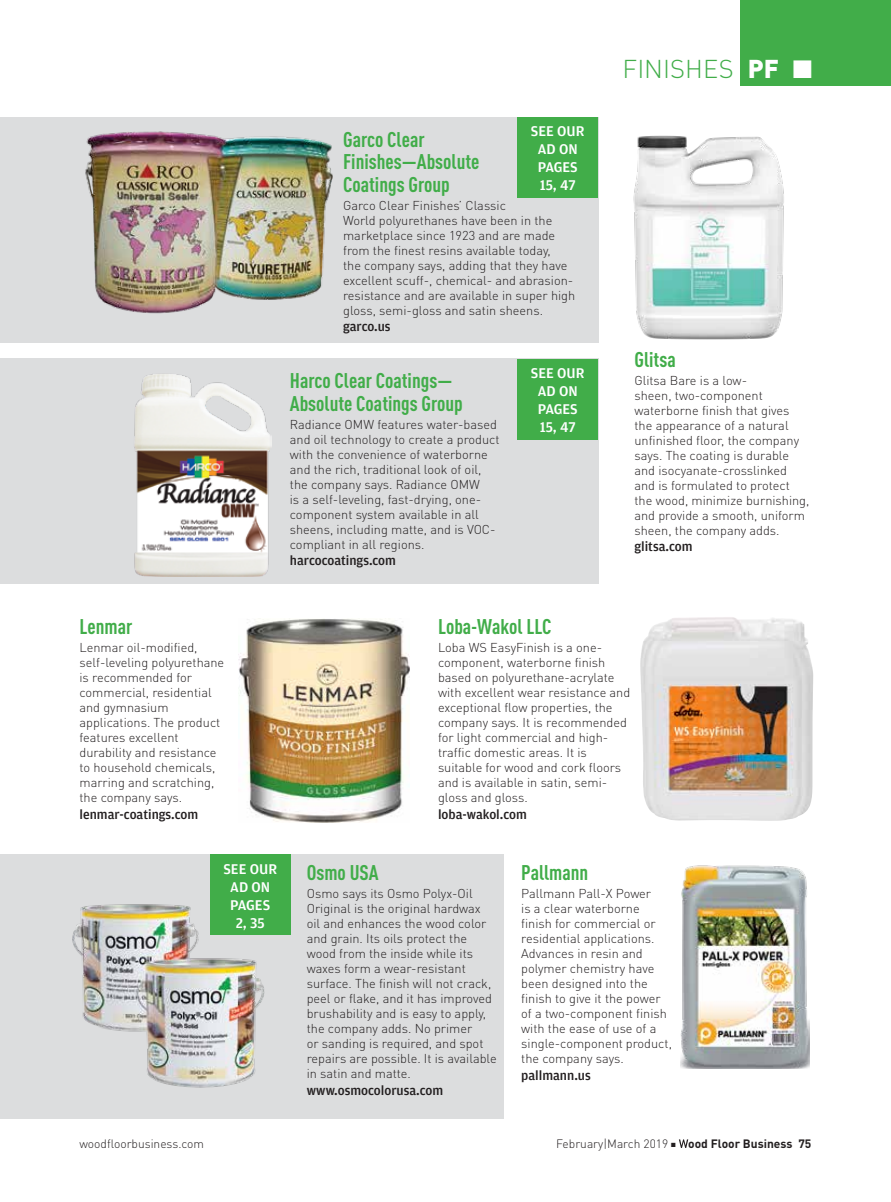
<style>
.page{position:relative;width:891px;height:1202px;background:#fff}
.page>*{position:absolute;margin:0;border:0;box-sizing:border-box;transform-origin:0 0}
.t1{font:300 25.5px "DIN Pro";letter-spacing:.005em;color:#41ad49}
.t2{font:700 condensed 21px/22.5px "DIN Pro";color:#41ad49}
.t3{font:500 15px/18px "Amplitude";color:#fff;text-align:center}
.t4{font:500 13.5px "Amplitude";color:#231f20}
.t5{font:300 12.75px/15px "DIN Pro";color:#231f20}
.t6{font:300 12px "DIN Pro";color:#231f20}
.s1{font-weight:900;color:#fff}
.s2{color:#fff}
.s3{font-weight:700}
</style>
<div class="page">
<svg style="left:679px;top:1139px;width:9px;height:8px"></svg>
<div style="left:0;top:359px;width:598px;height:225px;background:#dcddde"></div>
<div style="left:0;top:117px;width:598px;height:225px;background:#dcddde"></div>
<div style="left:0;top:854px;width:504px;height:264px;background:#dcddde"></div>
<img style="left:85px;top:131px;width:247px;height:183px">
<img style="left:633px;top:135px;width:151px;height:204px">
<img style="left:134px;top:374px;width:138px;height:202px">
<img style="left:238px;top:618px;width:172px;height:204px">
<img style="left:640px;top:617px;width:173px;height:204px">
<img style="left:72px;top:904px;width:192px;height:183px">
<img style="left:680px;top:865px;width:130px;height:203px">
<div style="left:740px;top:0;width:151px;height:86px;background:#41ad49"></div>
<div style="left:518px;top:359px;width:80px;height:81px;background:#41ad49"></div>
<div style="left:518px;top:117px;width:80px;height:81px;background:#41ad49"></div>
<div style="left:210px;top:854px;width:81px;height:81px;background:#41ad49"></div>
<p class="t3" style="left:531px;top:123px;width:55px">SEE OUR<br>AD ON<br>PAGES<br>15, 47</p>
<h2 class="t2" style="left:343px;top:126px;width:138px">Garco Clear<br>Finishes—Absolute<br>Coatings Group</h2>
<p class="t5" style="left:343px;top:196px;width:234px">Garco Clear Finishes’ Classic<br>World polyurethanes have been in the marketplace since 1923 and are made from the finest resins available today,<br>the company says, adding that they have excellent scuff-, chemical- and abrasion&shy;resistance and are available in super high gloss, semi-gloss and satin sheens.</p>
<p class="t4" style="left:343px;top:319px;width:49px">garco.us</p>
<h2 class="t2" style="left:290px;top:367px;width:174px">Harco Clear Coatings—<br>Absolute Coatings Group</h2>
<p class="t5" style="left:290px;top:415px;width:211px">Radiance OMW features water-based and oil technology to create a product with the convenience of waterborne and the rich, traditional look of oil, the company says. Radiance OMW<br>is a self-leveling, fast-drying, one&shy;component system available in all sheens, including matte, and is VOC&shy;compliant in all regions.</p>
<p class="t4" style="left:290px;top:553px;width:108px">harcocoatings.com</p>
<p class="t3" style="left:531px;top:364px;width:55px">SEE OUR<br>AD ON<br>PAGES<br>15, 47</p>
<h1 class="t1" style="left:622px;top:49px;width:192px">FINISHES <span class="s1">PF</span> <span class="s2">■</span></h1>
<h2 class="t2" style="left:634px;top:347px;width:43px">Glitsa</h2>
<p class="t5" style="left:634px;top:372px;width:176px">Glitsa Bare is a low-<br>sheen, two-component waterborne finish that gives the appearance of a natural unfinished floor, the company says. The coating is durable and isocyanate-crosslinked and is formulated to protect the wood, minimize burnishing, and provide a smooth, uniform sheen, the company adds.</p>
<p class="t4" style="left:634px;top:539px;width:60px">glitsa.com</p>
<h2 class="t2" style="left:80px;top:614px;width:54px">Lenmar</h2>
<p class="t5" style="left:80px;top:639px;width:146px">Lenmar oil-modified, self-leveling polyurethane is recommended for commercial, residential and gymnasium applications. The product features excellent durability and resistance to household chemicals, marring and scratching, the company says.</p>
<p class="t4" style="left:80px;top:806px;width:120px">lenmar-coatings.com</p>
<p class="t3" style="left:223px;top:859px;width:55px">SEE OUR<br>AD ON<br>PAGES<br>2, 35</p>
<h2 class="t2" style="left:438px;top:614px;width:115px">Loba-Wakol LLC</h2>
<p class="t5" style="left:438px;top:639px;width:194px">Loba WS EasyFinish is a one&shy;component, waterborne finish based on polyurethane-acrylate with excellent wear resistance and exceptional flow properties, the company says. It is recommended for light commercial and high&shy;traffic domestic areas. It is suitable for wood and cork floors and is available in satin, semi&shy;gloss and gloss.</p>
<p class="t4" style="left:438px;top:806px;width:90px">loba-wakol.com</p>
<h2 class="t2" style="left:307px;top:860px;width:73px">Osmo USA</h2>
<p class="t5" style="left:307px;top:885px;width:192px">Osmo says its Osmo Polyx-Oil<br>Original is the original hardwax oil and enhances the wood color and grain. Its oils protect the wood from the inside while its waxes form a wear-resistant surface. The finish will not crack, peel or flake, and it has improved brushability and is easy to apply, the company adds. No primer<br>or sanding is required, and spot repairs are possible. It is available in satin and matte.</p>
<p class="t4" style="left:307px;top:1082px;width:138px">www.osmocolorusa.com</p>
<h2 class="t2" style="left:521px;top:860px;width:69px">Pallmann</h2>
<p class="t5" style="left:521px;top:885px;width:152px">Pallmann Pall-X Power<br>is a clear waterborne finish for commercial or residential applications.<br>Advances in resin and polymer chemistry have been designed into the finish to give it the power of a two-component finish with the ease of use of a single-component product, the company says.</p>
<p class="t4" style="left:521px;top:1067px;width:71px">pallmann.us</p>
<p class="t6" style="left:80px;top:1134px;width:126px">woodfloorbusiness.com</p>
<p class="t6" style="left:556px;top:1134px;width:257px">February|March 2019 ■ <span class="s3">ood Floor Business 75</span></p>
</div>
